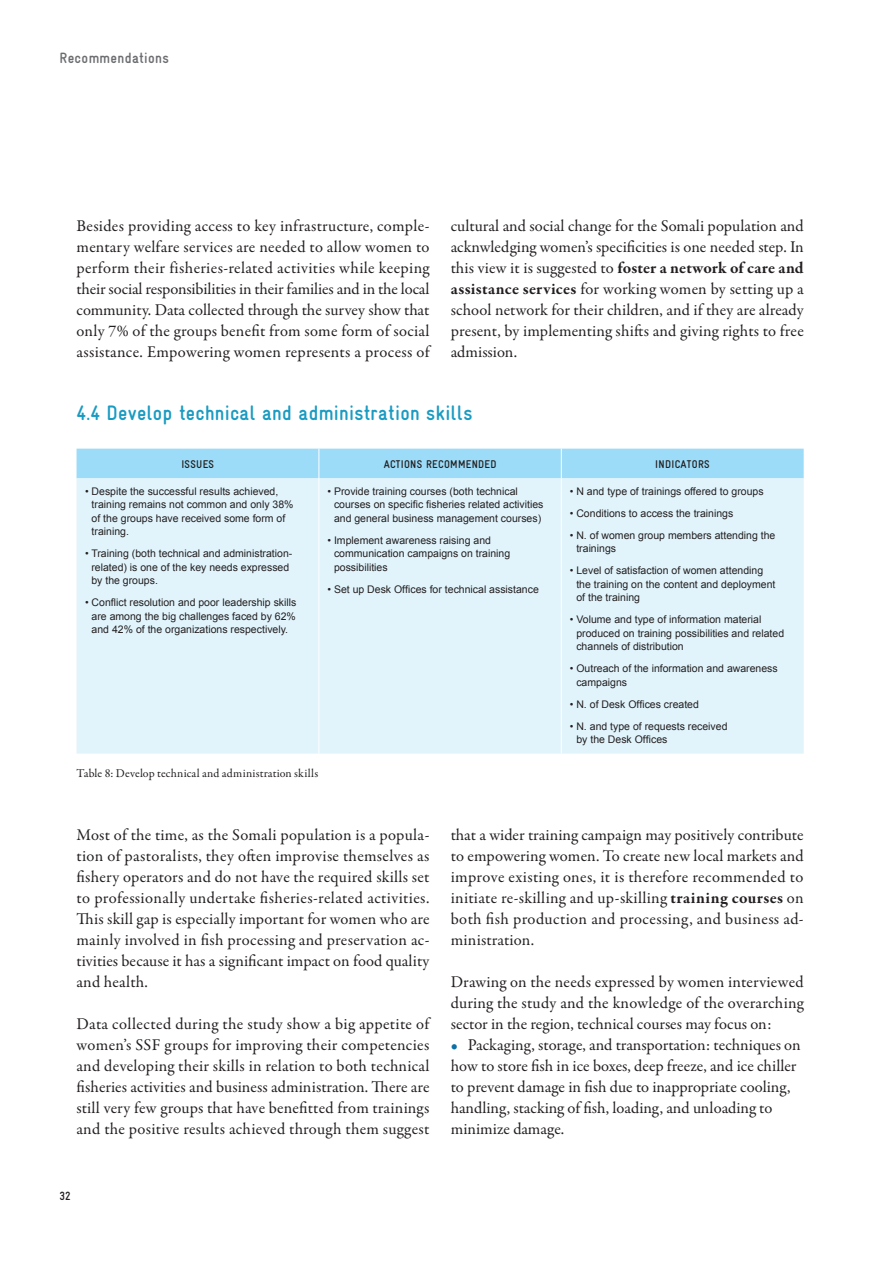
<style>
.page{position:relative;width:893px;height:1263px;background:#fff}
.page>*{position:absolute;margin:0;border:0;box-sizing:border-box;transform-origin:0 0}
.Subhead_Gravur_Bold_14_21{font:700 21px "Gravur Condensed";letter-spacing:.01em;color:#1a9bc2}
.Fließ_Garamond11_14{font:16.5px/21px "Garamond Premr Pro";letter-spacing:.005em;color:#231f20;text-align:justify}
.Head_innen_01_Gravur_25_30{font:700 15px "Gravur Condensed";letter-spacing:.02em;color:#6c6d70}
.Fußnote{font:12px "Garamond Premr Pro";letter-spacing:.015em;color:#231f20}
.t1{font:700 12px "Gravur Condensed";color:#231f20}
.Grafik_Head{font:700 11.25px "Gravur Condensed";letter-spacing:.025em;color:#231f20}
.Grafik_Aufzählung{font:10.5px/13.5px "Arial";color:#231f20}
.s1{font-weight:700}
.s2{color:#0a70a7}
</style>
<div class="page">
<div style="left:77px;top:478px;width:727px;height:275px;background:#e1f4fc"></div>
<div style="left:77px;top:449px;width:727px;height:29px;background:#9cdcf8"></div>
<hr style="left:319px;top:478px;width:1px;height:275px;background:#fff">
<hr style="left:561px;top:478px;width:1px;height:275px;background:#fff">
<p class="Head_innen_01_Gravur_25_30" style="left:60px;top:50px;width:111px">Recommendations</p>
<p class="Fließ_Garamond11_14" style="left:77px;top:216px;width:354px">Besides providing access to key infrastructure, comple&shy;mentary welfare services are needed to allow women to perform their fisheries-related activities while keeping their social responsibilities in their families and in the local community. Data collected through the survey show that only 7% of the groups benefit from some form of social assistance. Empowering women represents a process of</p>
<p class="Fließ_Garamond11_14" style="left:451px;top:216px;width:355px">cultural and social change for the Somali population and acknwledging women’s specificities is one needed step. In this view it is suggested to <span class="s1">foster a network of care and assistance services</span> for working women by setting up a school network for their children, and if they are already present, by implementing shifts and giving rights to free admission.</p>
<p class="Subhead_Gravur_Bold_14_21" style="left:77px;top:401px;width:397px">4.4 Develop technical and administration skills</p>
<p class="Grafik_Head" style="left:181px;top:458px;width:34px">ISSUES</p>
<p class="Grafik_Head" style="left:384px;top:458px;width:114px">ACTIONS RECOMMENDED</p>
<p class="Grafik_Head" style="left:655px;top:458px;width:56px">INDICATORS</p>
<p class="Grafik_Aufzählung" style="left:92px;top:484px;width:203px;text-indent:-7px">• Despite the successful results achieved, training remains not common and only 38% of the groups have received some form of training.</p>
<p class="Grafik_Aufzählung" style="left:91px;top:547px;width:202px;text-indent:-6px">• Training (both technical and administration&shy;related) is one of the key needs expressed by the groups.</p>
<p class="Grafik_Aufzählung" style="left:85px;top:596px;width:213px;text-align:center">• Conflict resolution and poor leadership skills are among the big challenges faced by 62% and 42% of the organizations respectively.</p>
<p class="Grafik_Aufzählung" style="left:334px;top:484px;width:211px;text-indent:-7px">• Provide training courses (both technical courses on specific fisheries related activities and general business management courses)</p>
<p class="Grafik_Aufzählung" style="left:334px;top:533px;width:178px;text-indent:-7px">• Implement awareness raising and communication campaigns on training possibilities</p>
<p class="Grafik_Aufzählung" style="left:327px;top:582px;width:213px">• Set up Desk Offices for technical assistance</p>
<p class="Grafik_Aufzählung" style="left:570px;top:484px;width:195px">• N and type of trainings offered to groups</p>
<p class="Grafik_Aufzählung" style="left:570px;top:506px;width:165px">• Conditions to access the trainings</p>
<p class="Grafik_Aufzählung" style="left:576px;top:528px;width:201px;text-indent:-7px">• N. of women group members attending the trainings</p>
<p class="Grafik_Aufzählung" style="left:576px;top:564px;width:201px;text-indent:-7px">• Level of satisfaction of women attending the training on the content and deployment of the training</p>
<p class="Grafik_Aufzählung" style="left:576px;top:613px;width:209px;text-indent:-7px">• Volume and type of information material produced on training possibilities and related channels of distribution</p>
<p class="Grafik_Aufzählung" style="left:576px;top:662px;width:203px;text-indent:-7px">• Outreach of the information and awareness campaigns</p>
<p class="Grafik_Aufzählung" style="left:570px;top:697px;width:131px">• N. of Desk Offices created</p>
<p class="Grafik_Aufzählung" style="left:576px;top:719px;width:153px;text-indent:-7px">• N. and type of requests received by the Desk Offices</p>
<p class="Fußnote" style="left:77px;top:766px;width:243px">Table 8: Develop technical and administration skills</p>
<p class="Fließ_Garamond11_14" style="left:77px;top:825px;width:355px">Most of the time, as the Somali population is a popula&shy;tion of pastoralists, they often improvise themselves as fishery operators and do not have the required skills set to professionally undertake fisheries-related activities.<br>This skill gap is especially important for women who are mainly involved in fish processing and preservation ac&shy;tivities because it has a significant impact on food quality and health.</p>
<p class="Fließ_Garamond11_14" style="left:77px;top:1014px;width:355px">Data collected during the study show a big appetite of women’s SSF groups for improving their competencies and developing their skills in relation to both technical fisheries activities and business administration. There are still very few groups that have benefitted from trainings and the positive results achieved through them suggest</p>
<p class="Fließ_Garamond11_14" style="left:451px;top:825px;width:354px">that a wider training campaign may positively contribute to empowering women. To create new local markets and improve existing ones, it is therefore recommended to initiate re-skilling and up-skilling <span class="s1">training courses</span> on both fish production and processing, and business ad&shy;ministration.</p>
<p class="Fließ_Garamond11_14" style="left:451px;top:972px;width:354px">Drawing on the needs expressed by women interviewed during the study and the knowledge of the overarching sector in the region, technical courses may focus on:</p>
<p class="Fließ_Garamond11_14" style="left:451px;top:1035px;width:351px;text-align:left"><span class="s2">•</span> Packaging, storage, and transportation: techniques on how to store fish in ice boxes, deep freeze, and ice chiller to prevent damage in fish due to inappropriate cooling, handling, stacking of fish, loading, and unloading to minimize damage.</p>
<p class="t1" style="left:60px;top:1189px;width:13px">32</p>
</div>
